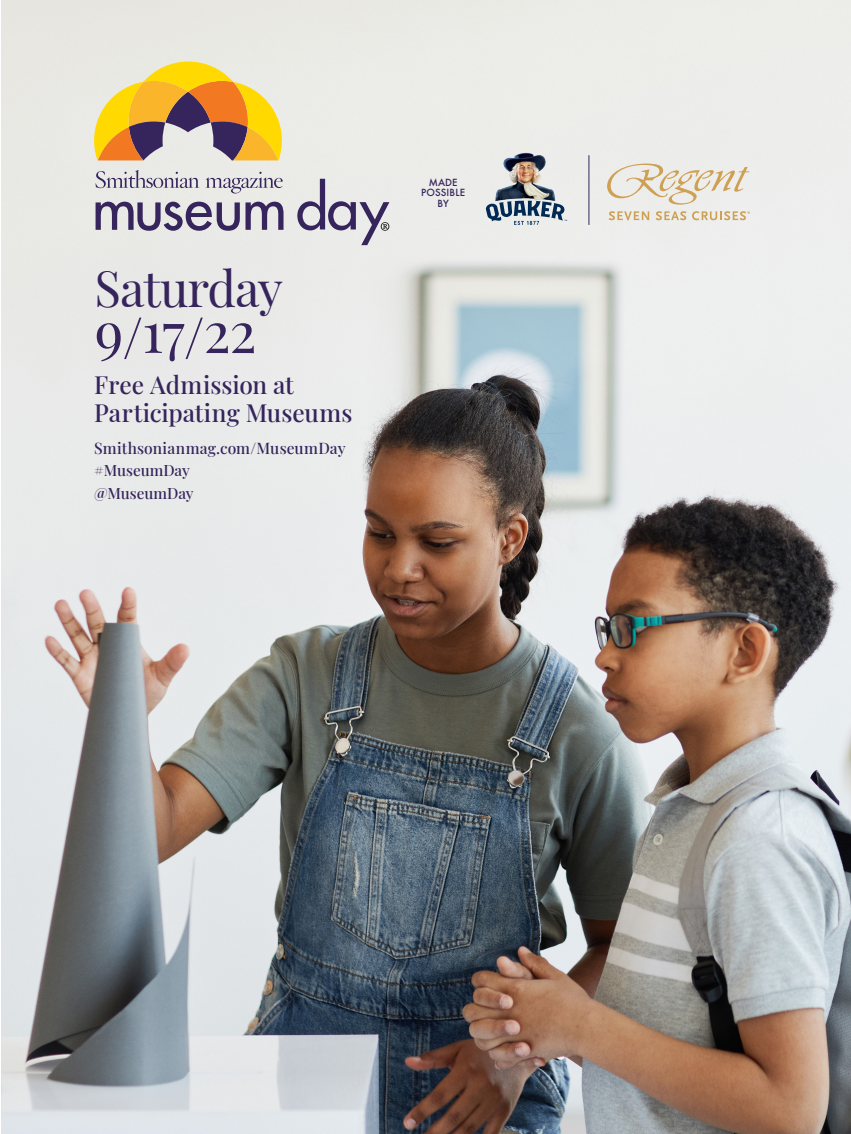
<style>
.page{position:relative;width:851px;height:1134px;background:#fff}
.page>*{position:absolute;margin:0;border:0;box-sizing:border-box;transform-origin:0 0}
.t1{font:56.4px "Playfair Display";color:#36245c}
.t2{font:49.05px "Playfair Display";letter-spacing:-.02em;color:#36245c}
.t3{font:500 24.45px/27.8px "Playfair Display";color:#36245c}
.t4{font:500 15.6px "Playfair Display";letter-spacing:.01em;color:#36245c}
.t5{font:500 15.3px "Playfair Display";color:#36245c}
.t6{font:500 9.6px/10.6px "Futura";letter-spacing:.01em;color:#36245c;text-align:center}
</style>
<div class="page">
<img style="left:1px;top:0;width:849px;height:1134px">
<svg style="left:94px;top:62px;width:188px;height:98px;background:#d4af64"></svg>
<svg style="left:95px;top:170px;width:104px;height:18px;background:#c3c0c8"></svg>
<svg style="left:205px;top:172px;width:78px;height:22px;background:#cbc9ce"></svg>
<svg style="left:96px;top:202px;width:187px;height:29px;background:#9b94aa"></svg>
<svg style="left:297px;top:179px;width:92px;height:66px;background:#c2bec9"></svg>
<svg style="left:485px;top:201px;width:82px;height:24px"></svg>
<hr style="left:588px;top:155px;width:1px;height:70px;background:#36245c">
<img style="left:487px;top:149px;width:77px;height:78px">
<svg style="left:607px;top:164px;width:142px;height:41px;background:#e7dece"></svg>
<svg style="left:608px;top:211px;width:41px;height:9px"></svg>
<svg style="left:655px;top:211px;width:31px;height:9px"></svg>
<svg style="left:692px;top:211px;width:58px;height:9px"></svg>
<p class="t2" style="left:95px;top:251px;width:190px">Saturday</p>
<p class="t1" style="left:95px;top:288px;width:163px">9/17/22</p>
<p class="t3" style="left:94px;top:369px;width:260px">Free Admission at<br>Participating Museums</p>
<p class="t4" style="left:94px;top:436px;width:253px">Smithsonianmag.com/MuseumDay</p>
<p class="t5" style="left:94px;top:459px;width:97px">#MuseumDay</p>
<p class="t5" style="left:94px;top:481px;width:101px">@MuseumDay</p>
<p class="t6" style="left:421px;top:177px;width:45px">MADE<br>POSSIBLE<br>BY</p>
</div>
